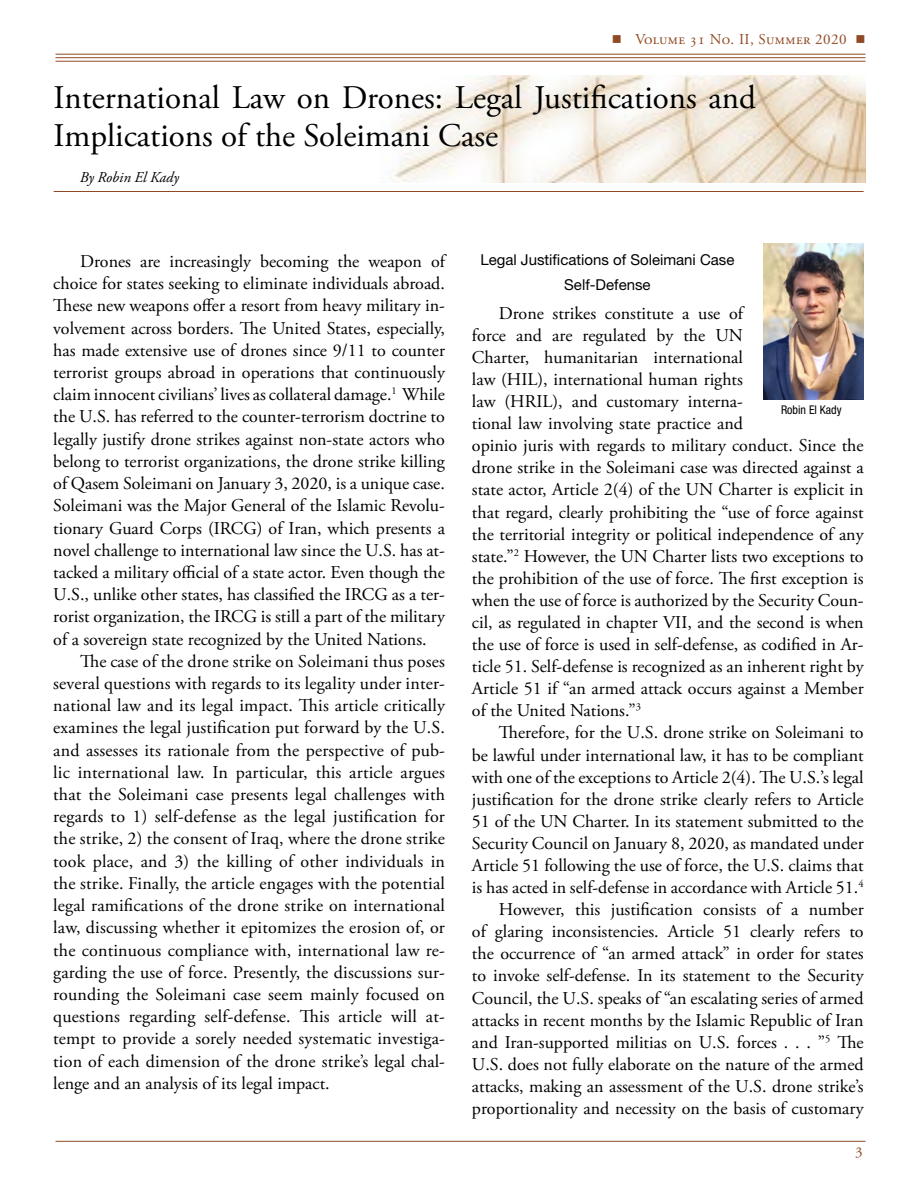
<style>
.page{position:relative;width:918px;height:1188px;background:#fff}
.page>*{position:absolute;margin:0;border:0;box-sizing:border-box;transform-origin:0 0}
.t1{font:33px/37.5px "Adobe Garamond Pro";letter-spacing:-.01em;color:#000}
.t2{font:18px/22.2px "Adobe Garamond Pro";color:#000;text-align:justify}
.t3{font:15px/25.2px "Helvetica Neue LT Std";color:#000;text-align:center}
.t4{font:15px "Adobe Garamond Pro";letter-spacing:.03em;color:#904b25}
.t5{font:italic 15px "Adobe Garamond Pro";color:#000}
.t6{font:condensed 12px "Helvetica Neue LT Std";color:#000}
</style>
<div class="page">
<hr style="left:56px;top:1141px;width:810px;height:1px;background:#904b25">
<hr style="left:56px;top:61px;width:810px;height:1px;background:#904b25">
<hr style="left:56px;top:57px;width:810px;height:1px;background:#904b25">
<hr style="left:56px;top:54px;width:810px;height:1px;background:#904b25">
<img style="left:390px;top:76px;width:475px;height:107px">
<img style="left:763px;top:244px;width:101px;height:155px">
<hr style="left:54px;top:191px;width:810px;height:1px;background:#904b25">
<p class="t4" style="left:612px;top:31px;width:255px">■ Volume 31 No. II, Summer 2020 ■</p>
<h1 class="t1" style="left:54px;top:80px;width:704px">International Law on Drones: Legal Justifications and<br>Implications of the Soleimani Case</h1>
<p class="t5" style="left:80px;top:168px;width:100px">By Robin El Kady</p>
<p class="t2" style="left:53px;top:251px;width:395px;text-indent:27px">Drones are increasingly becoming the weapon of choice for states seeking to eliminate individuals abroad.<br>These new weapons offer a resort from heavy military in&shy;volvement across borders. The United States, especially, has made extensive use of drones since 9/11 to counter terrorist groups abroad in operations that continuously claim innocent civilians’ lives as collateral damage.<sup>1</sup> While the U.S. has referred to the counter-terrorism doctrine to legally justify drone strikes against non-state actors who belong to terrorist organizations, the drone strike killing of Qasem Soleimani on January 3, 2020, is a unique case.<br>Soleimani was the Major General of the Islamic Revolu&shy;tionary Guard Corps (IRCG) of Iran, which presents a novel challenge to international law since the U.S. has at&shy;tacked a military official of a state actor. Even though the U.S., unlike other states, has classified the IRCG as a ter&shy;rorist organization, the IRCG is still a part of the military of a sovereign state recognized by the United Nations.</p>
<p class="t2" style="left:53px;top:651px;width:393px;text-indent:27px">The case of the drone strike on Soleimani thus poses several questions with regards to its legality under inter&shy;national law and its legal impact. This article critically examines the legal justification put forward by the U.S. and assesses its rationale from the perspective of pub&shy;lic international law. In particular, this article argues that the Soleimani case presents legal challenges with regards to 1) self-defense as the legal justification for the strike, 2) the consent of Iraq, where the drone strike took place, and 3) the killing of other individuals in the strike. Finally, the article engages with the potential legal ramifications of the drone strike on international law, discussing whether it epitomizes the erosion of, or the continuous compliance with, international law re&shy;garding the use of force. Presently, the discussions sur&shy;rounding the Soleimani case seem mainly focused on questions regarding self-defense. This article will at&shy;tempt to provide a sorely needed systematic investiga&shy;tion of each dimension of the drone strike’s legal chal&shy;lenge and an analysis of its legal impact.</p>
<p class="t3" style="left:480px;top:247px;width:256px">Legal Justifications of Soleimani Case<br>Self-Defense</p>
<p class="t2" style="left:472px;top:303px;width:393px;text-align:left;text-indent:27px">Drone strikes constitute a use of<br>force and are regulated by the UN<br>Charter, humanitarian international<br>law (HIL), international human rights<br>law (HRIL), and customary interna-<br>tional law involving state practice and<br>opinio juris with regards to military conduct. Since the drone strike in the Soleimani case was directed against a state actor, Article 2(4) of the UN Charter is explicit in that regard, clearly prohibiting the “use of force against the territorial integrity or political independence of any state.”<sup>2</sup> However, the UN Charter lists two exceptions to the prohibition of the use of force. The first exception is when the use of force is authorized by the Security Coun&shy;cil, as regulated in chapter VII, and the second is when the use of force is used in self-defense, as codified in Ar&shy;ticle 51. Self-defense is recognized as an inherent right by Article 51 if “an armed attack occurs against a Member of the United Nations.”<sup>3</sup></p>
<p class="t2" style="left:472px;top:722px;width:393px;text-align:right">Therefore, for the U.S. drone strike on Soleimani to<br>be lawful under international law, it has to be compliant with one of the exceptions to Article 2(4). The U.S.’s legal justification for the drone strike clearly refers to Article 51 of the UN Charter. In its statement submitted to the Security Council on January 8, 2020, as mandated under Article 51 following the use of force, the U.S. claims that is has acted in self-defense in accordance with Article 51.<sup>4<br></sup>However, this justification consists of a number<br>of glaring inconsistencies. Article 51 clearly refers to the occurrence of “an armed attack” in order for states to invoke self-defense. In its statement to the Security Council, the U.S. speaks of “an escalating series of armed attacks in recent months by the Islamic Republic of Iran and Iran-supported militias on U.S. forces . . . ”<sup>5</sup> The U.S. does not fully elaborate on the nature of the armed attacks, making an assessment of the U.S. drone strike’s proportionality and necessity on the basis of customary</p>
<p class="t6" style="left:781px;top:403px;width:62px">Robin El Kady</p>
<p class="t4" style="left:855px;top:1143px;width:9px">3</p>
</div>
